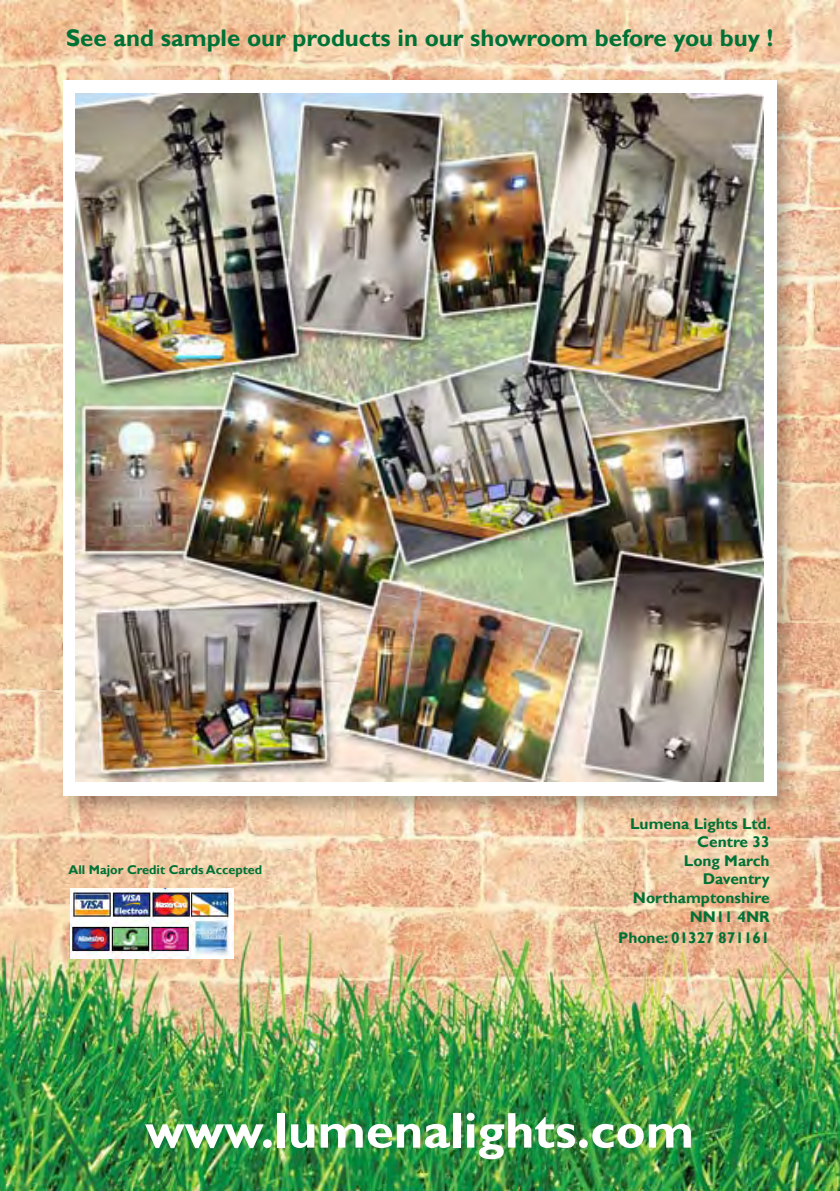
<style>
.page{position:relative;width:840px;height:1191px;background:#fff}
.page>*{position:absolute;margin:0;border:0;box-sizing:border-box;transform-origin:0 0}
.t1{font:700 50.6px "Gill Sans";color:#fff}
.t2{font:700 24px "Gill Sans";color:#007236}
.t3{font:700 15.4px/18.6px "Gill Sans";color:#007236;text-align:right}
.t4{font:700 12.6px "Gill Sans";color:#007236}
</style>
<div class="page">
<img style="left:0;top:0;width:839px;height:1191px">
<img style="left:53px;top:70px;width:750px;height:754px">
<div style="left:63px;top:80px;width:712px;height:715px;background:#fff"></div>
<img style="left:76px;top:94px;width:687px;height:687px">
<img style="left:70px;top:888px;width:164px;height:70px">
<h2 class="t2" style="left:66px;top:24px;width:708px">See and sample our products in our showroom before you buy !</h2>
<p class="t4" style="left:68px;top:861px;width:195px">All Major Credit Cards Accepted</p>
<p class="t3" style="left:629px;top:814px;width:142px">Lumena Lights Ltd.<br>Centre 33<br>Long March<br>Daventry<br>Northamptonshire<br>NN11 4NR</p>
<p class="t3" style="left:618px;top:929px;width:153px">Phone: 01327 871161</p>
<h1 class="t1" style="left:145px;top:1100px;width:550px">www.lumenalights.com</h1>
</div>
